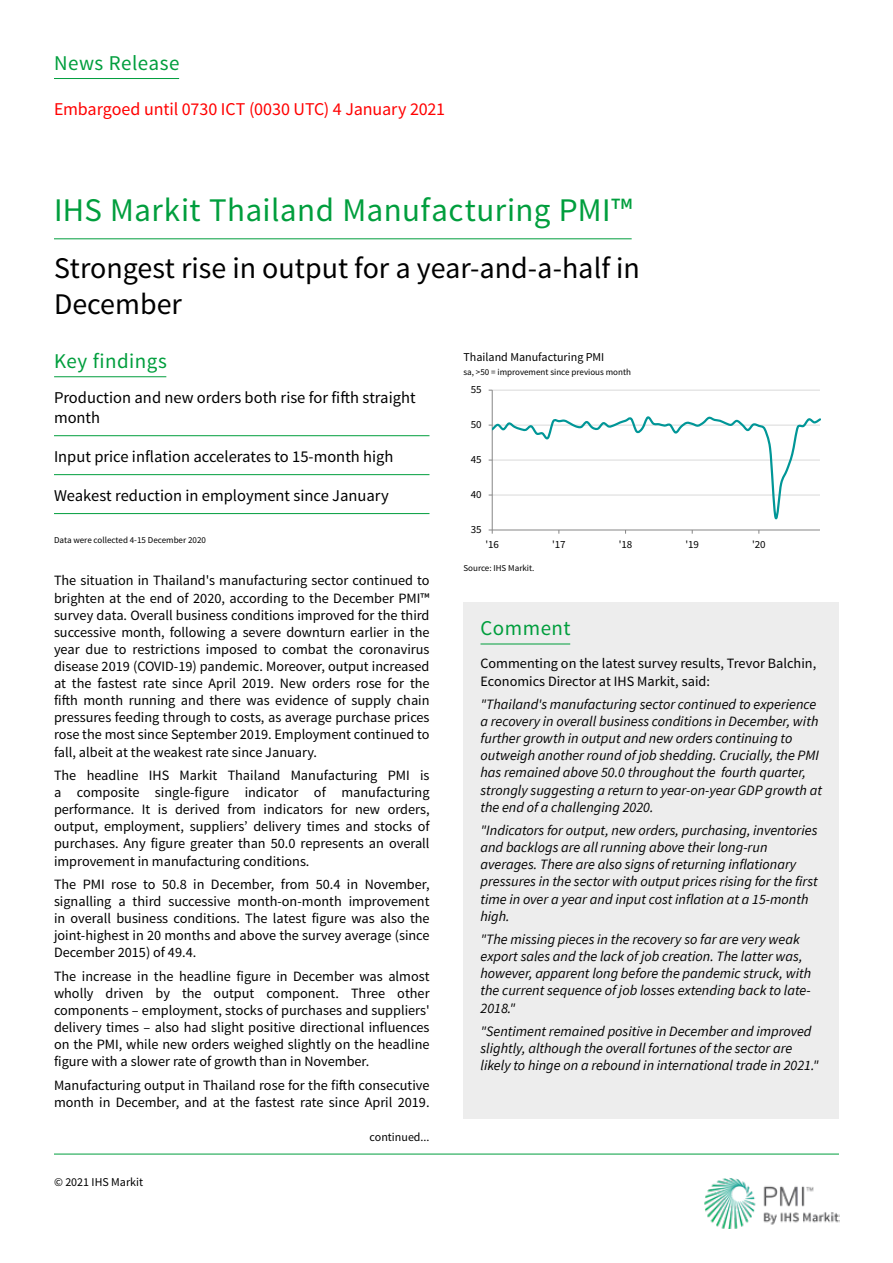
<style>
.page{position:relative;width:893px;height:1263px;background:#fff}
.page>*{position:absolute;margin:0;border:0;box-sizing:border-box;transform-origin:0 0}
.t1{font:33px "Source Sans Pro";letter-spacing:.015em;color:#009e3d}
.t2{font:30px/36px "Source Sans Pro";color:#000}
.t3{font:21px "Source Sans Pro";letter-spacing:.025em;color:#009e3d}
.t4{font:18px "Source Sans Pro";letter-spacing:-.01em;color:#f00}
.t5{font:16.5px/19.8px "Source Sans Pro";color:#000}
.t6{font:14.25px/17.1px "Source Sans Pro";color:#000;text-align:justify}
.t7{font:italic 14.25px/17.1px "Source Sans Pro";color:#000}
.t8{font:12px "Source Sans Pro";color:#000}
.t9{font:10.8px "Source Sans Pro";letter-spacing:-.005em;color:#000}
.t10{font:9px "Source Sans Pro";color:#000}
</style>
<div class="page">
<img style="left:704px;top:1178px;width:136px;height:50px">
<hr style="left:54px;top:1154px;width:785px;height:1px;background:#009e3d">
<hr style="left:492px;top:390px;width:328px;height:1px;background:#d9d9d9">
<hr style="left:492px;top:390px;width:1px;height:140px;background:#868686">
<svg style="left:489px;top:414px;width:332px;height:120px"></svg>
<hr style="left:54px;top:376px;width:112px;height:1px;background:#009e3d">
<hr style="left:54px;top:78px;width:125px;height:1px;background:#009e3d">
<hr style="left:54px;top:238px;width:578px;height:1px;background:#009e3d">
<hr style="left:54px;top:435px;width:375px;height:1px;background:#009e3d">
<hr style="left:54px;top:474px;width:375px;height:1px;background:#009e3d">
<hr style="left:54px;top:513px;width:375px;height:1px;background:#009e3d">
<div style="left:463px;top:602px;width:376px;height:56px;background:#ededed"></div>
<hr style="left:480px;top:644px;width:90px;height:1px;background:#009e3d">
<div style="left:463px;top:658px;width:376px;height:461px;background:#ededed"></div>
<h3 class="t3" style="left:54px;top:50px;width:127px">News Release</h3>
<p class="t4" style="left:54px;top:98px;width:393px">Embargoed until 0730 ICT (0030 UTC) 4 January 2021</p>
<h1 class="t1" style="left:54px;top:190px;width:580px">IHS Markit Thailand Manufacturing PMI™</h1>
<h2 class="t2" style="left:54px;top:250px;width:587px">Strongest rise in output for a year-and-a-half in<br>December</h2>
<h3 class="t3" style="left:54px;top:348px;width:114px">Key findings</h3>
<p class="t8" style="left:463px;top:350px;width:142px">Thailand Manufacturing PMI</p>
<p class="t10" style="left:463px;top:366px;width:169px">sa, &gt;50 = improvement since previous month</p>
<p class="t5" style="left:54px;top:388px;width:363px">Production and new orders both rise for fifth straight month</p>
<p class="t5" style="left:54px;top:446px;width:341px">Input price inflation accelerates to 15-month high</p>
<p class="t5" style="left:54px;top:485px;width:336px">Weakest reduction in employment since January</p>
<p class="t10" style="left:54px;top:534px;width:153px">Data were collected 4-15 December 2020</p>
<p class="t6" style="left:54px;top:572px;width:377px">The situation in Thailand's manufacturing sector continued to brighten at the end of 2020, according to the December PMI™ survey data. Overall business conditions improved for the third successive month, following a severe downturn earlier in the year due to restrictions imposed to combat the coronavirus disease 2019 (COVID-19) pandemic. Moreover, output increased at the fastest rate since April 2019. New orders rose for the fifth month running and there was evidence of supply chain pressures feeding through to costs, as average purchase prices rose the most since September 2019. Employment continued to fall, albeit at the weakest rate since January.</p>
<p class="t6" style="left:54px;top:767px;width:377px">The headline IHS Markit Thailand Manufacturing PMI is a composite single-figure indicator of manufacturing performance. It is derived from indicators for new orders, output, employment, suppliers’ delivery times and stocks of purchases. Any figure greater than 50.0 represents an overall improvement in manufacturing conditions.</p>
<p class="t6" style="left:54px;top:876px;width:377px">The PMI rose to 50.8 in December, from 50.4 in November, signalling a third successive month-on-month improvement in overall business conditions. The latest figure was also the joint-highest in 20 months and above the survey average (since December 2015) of 49.4.</p>
<p class="t6" style="left:54px;top:968px;width:377px">The increase in the headline figure in December was almost wholly driven by the output component. Three other components – employment, stocks of purchases and suppliers' delivery times – also had slight positive directional influences on the PMI, while new orders weighed slightly on the headline figure with a slower rate of growth than in November.</p>
<p class="t6" style="left:54px;top:1077px;width:377px">Manufacturing output in Thailand rose for the fifth consecutive month in December, and at the fastest rate since April 2019.</p>
<p class="t8" style="left:54px;top:1175px;width:91px">© 2021 IHS Markit</p>
<p class="t8" style="left:370px;top:1129px;width:61px">continued...</p>
<p class="t9" style="left:471px;top:383px;width:12px">55</p>
<p class="t9" style="left:471px;top:418px;width:12px">50</p>
<p class="t9" style="left:471px;top:453px;width:12px">45</p>
<p class="t9" style="left:471px;top:488px;width:12px">40</p>
<p class="t9" style="left:471px;top:523px;width:12px">35</p>
<p class="t9" style="left:485px;top:538px;width:15px">'16</p>
<p class="t9" style="left:552px;top:538px;width:15px">'17</p>
<p class="t9" style="left:619px;top:538px;width:15px">'18</p>
<p class="t9" style="left:685px;top:538px;width:15px">'19</p>
<p class="t9" style="left:752px;top:538px;width:15px">'20</p>
<p class="t10" style="left:463px;top:562px;width:73px">Source: IHS Markit.</p>
<h3 class="t3" style="left:480px;top:615px;width:92px">Comment</h3>
<p class="t6" style="left:480px;top:655px;width:337px">Commenting on the latest survey results, Trevor Balchin,<br>Economics Director at IHS Markit, said:</p>
<p class="t7" style="left:480px;top:696px;width:343px">"Thailand's manufacturing sector continued to experience a recovery in overall business conditions in December, with further growth in output and new orders continuing to outweigh another round of job shedding. Crucially, the PMI has remained above 50.0 throughout the fourth quarter, strongly suggesting a return to year-on-year GDP growth at the end of a challenging 2020.</p>
<p class="t7" style="left:480px;top:822px;width:339px">"Indicators for output, new orders, purchasing, inventories and backlogs are all running above their long-run averages. There are also signs of returning inflationary pressures in the sector with output prices rising for the first time in over a year and input cost inflation at a 15-month high.</p>
<p class="t7" style="left:480px;top:931px;width:332px">"The missing pieces in the recovery so far are very weak export sales and the lack of job creation. The latter was, however, apparent long before the pandemic struck, with the current sequence of job losses extending back to late-2018."</p>
<p class="t7" style="left:480px;top:1023px;width:340px">"Sentiment remained positive in December and improved slightly, although the overall fortunes of the sector are likely to hinge on a rebound in international trade in 2021."</p>
</div>
